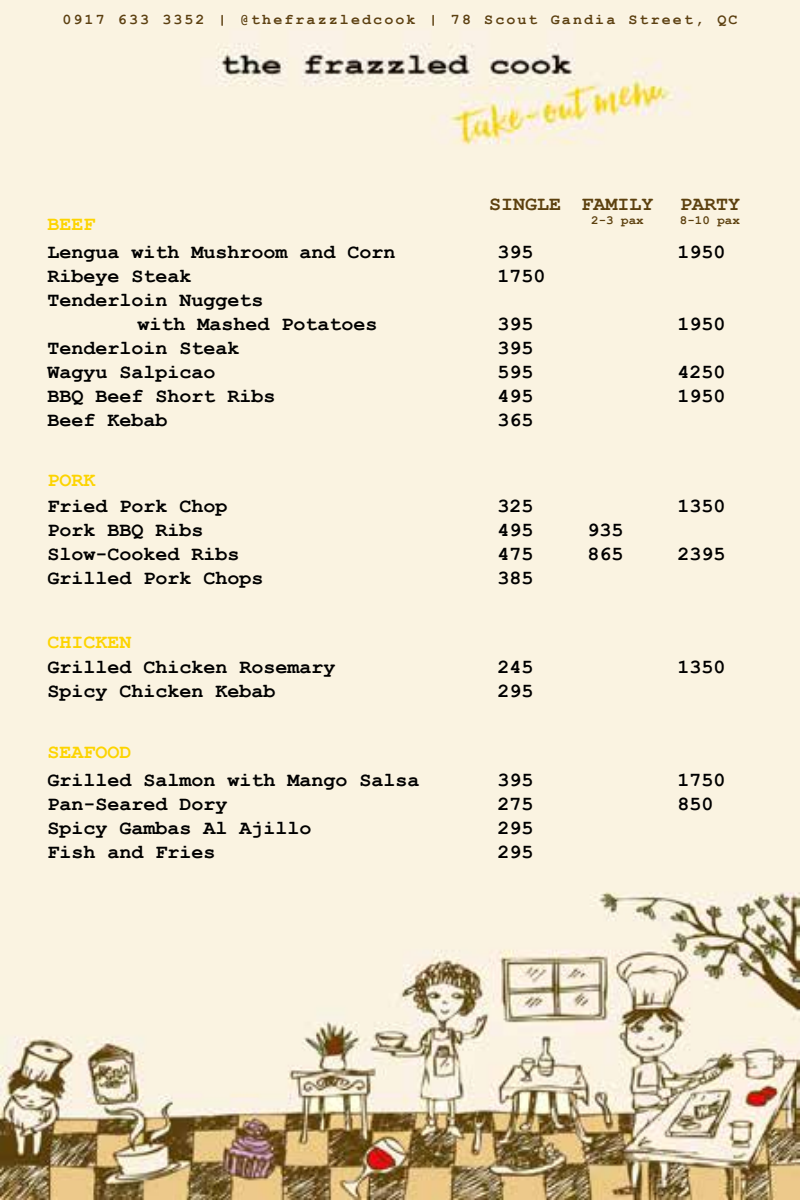
<style>
.page{position:relative;width:800px;height:1200px;background:#fff}
.page>*{position:absolute;margin:0;border:0;box-sizing:border-box;transform-origin:0 0}
.t1{font:700 20px/24px "Courier New";color:#000}
.t2{font:700 20px "Courier New";color:#fdd400}
.t3{font:700 20px "Courier New";color:#5c400e}
.t4{font:700 15px "Courier New";letter-spacing:.14em;color:#5c4010}
.t5{font:700 12.5px "Courier New";color:#5c400e}
</style>
<div class="page">
<img style="left:0;top:0;width:800px;height:1200px">
<div style="left:57px;top:7px;width:384px;height:48px;background:#faf3e1"></div>
<div style="left:447px;top:7px;width:297px;height:48px;background:#faf3e1"></div>
<p class="t4" style="left:62px;top:11px;width:676px">0917 633 3352 | @thefrazzledcook | 78 Scout Gandia Street, QC</p>
<p class="t2" style="left:48px;top:211px;width:50px">BEEF</p>
<p class="t3" style="left:489px;top:191px;width:166px">SINGLE FAMILY</p>
<p class="t3" style="left:680px;top:191px;width:61px">PARTY</p>
<p class="t5" style="left:591px;top:212px;width:54px">2-3 pax</p>
<p class="t5" style="left:680px;top:212px;width:61px">8-10 pax</p>
<p class="t1" style="left:48px;top:239px;width:350px">Lengua with Mushroom and Corn</p>
<p class="t1" style="left:498px;top:239px;width:38px">395</p>
<p class="t1" style="left:678px;top:239px;width:49px">1950</p>
<p class="t1" style="left:48px;top:263px;width:146px">Ribeye Steak</p>
<p class="t1" style="left:498px;top:263px;width:49px">1750</p>
<p class="t1" style="left:138px;top:287px;width:242px;text-indent:-90px">Tenderloin Nuggets<br>with Mashed Potatoes</p>
<p class="t1" style="left:498px;top:311px;width:38px">395</p>
<p class="t1" style="left:678px;top:311px;width:49px">1950</p>
<p class="t1" style="left:48px;top:335px;width:194px">Tenderloin Steak</p>
<p class="t1" style="left:498px;top:335px;width:38px">395</p>
<p class="t1" style="left:48px;top:359px;width:170px">Wagyu Salpicao</p>
<p class="t1" style="left:498px;top:359px;width:38px">595</p>
<p class="t1" style="left:678px;top:359px;width:49px">4250</p>
<p class="t1" style="left:48px;top:383px;width:230px">BBQ Beef Short Ribs</p>
<p class="t1" style="left:498px;top:383px;width:38px">495</p>
<p class="t1" style="left:678px;top:383px;width:49px">1950</p>
<p class="t1" style="left:48px;top:407px;width:122px">Beef Kebab</p>
<p class="t1" style="left:498px;top:407px;width:38px">365</p>
<p class="t2" style="left:48px;top:468px;width:50px">PORK</p>
<p class="t1" style="left:48px;top:493px;width:182px">Fried Pork Chop</p>
<p class="t1" style="left:498px;top:493px;width:38px">325</p>
<p class="t1" style="left:678px;top:493px;width:49px">1350</p>
<p class="t1" style="left:48px;top:517px;width:158px">Pork BBQ Ribs</p>
<p class="t1" style="left:498px;top:517px;width:38px">495</p>
<p class="t1" style="left:588px;top:517px;width:38px">935</p>
<p class="t1" style="left:48px;top:541px;width:194px">Slow-Cooked Ribs</p>
<p class="t1" style="left:498px;top:541px;width:38px">475</p>
<p class="t1" style="left:588px;top:541px;width:38px">865</p>
<p class="t1" style="left:678px;top:541px;width:49px">2395</p>
<p class="t1" style="left:48px;top:565px;width:218px">Grilled Pork Chops</p>
<p class="t1" style="left:498px;top:565px;width:38px">385</p>
<p class="t2" style="left:48px;top:630px;width:85px">CHICKEN</p>
<p class="t1" style="left:48px;top:654px;width:290px">Grilled Chicken Rosemary</p>
<p class="t1" style="left:498px;top:654px;width:38px">245</p>
<p class="t1" style="left:678px;top:654px;width:49px">1350</p>
<p class="t1" style="left:48px;top:678px;width:230px">Spicy Chicken Kebab</p>
<p class="t1" style="left:498px;top:678px;width:38px">295</p>
<p class="t2" style="left:48px;top:739px;width:85px">SEAFOOD</p>
<p class="t1" style="left:48px;top:767px;width:374px">Grilled Salmon with Mango Salsa</p>
<p class="t1" style="left:498px;top:767px;width:38px">395</p>
<p class="t1" style="left:678px;top:767px;width:49px">1750</p>
<p class="t1" style="left:48px;top:791px;width:182px">Pan-Seared Dory</p>
<p class="t1" style="left:498px;top:791px;width:38px">275</p>
<p class="t1" style="left:678px;top:791px;width:37px">850</p>
<p class="t1" style="left:48px;top:815px;width:266px">Spicy Gambas Al Ajillo</p>
<p class="t1" style="left:498px;top:815px;width:38px">295</p>
<p class="t1" style="left:48px;top:839px;width:170px">Fish and Fries</p>
<p class="t1" style="left:498px;top:839px;width:38px">295</p>
</div>
